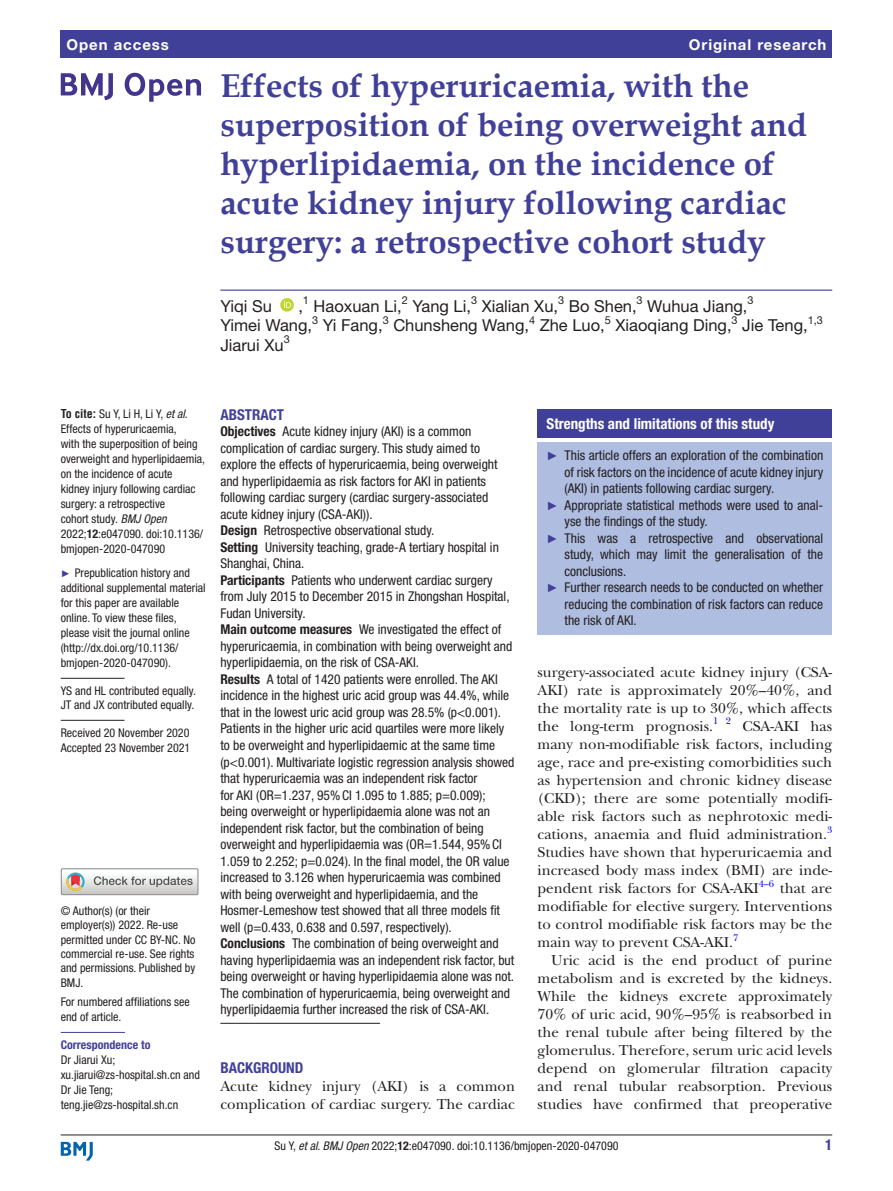
<style>
.page{position:relative;width:893px;height:1191px;background:#fff}
.page>*{position:absolute;margin:0;border:0;box-sizing:border-box;transform-origin:0 0}
.t1{font:700 33px/39px "Book Antiqua";color:#414099}
.t2{font:16.5px "Helvetica Neue LT Std";color:#231f20}
.t3{font:15px/18px "New Baskerville";color:#231f20;text-align:justify}
.t4{font:700 condensed 15px "Helvetica Neue LT Std";color:#fff}
.t5{font:700 15px "Helvetica Neue LT Std";letter-spacing:.065em;color:#fff}
.t6{font:700 condensed 15px "Helvetica Neue LT Std";color:#414099}
.t7{font:condensed 13.5px/16.5px "Helvetica Neue LT Std";color:#231f20}
.t8{font:condensed 12px/15px "Helvetica Neue LT Std";color:#231f20}
.t9{font:700 condensed 12px "Helvetica Neue LT Std";color:#414099}
.t10{font:10.95px "Helvetica Neue LT Std";color:#231f20}
.t11{font:9.9px "New Baskerville";color:#00f}
.s1{font-family:"Helvetica LT Std";font-weight:700}
.s2{font-style:italic}
.s3{font-weight:700}
.s4{font-family:"Arial";font-stretch:normal;font-size:9.75px;color:#414099}
.s5{font-family:"Arial";font-stretch:normal;font-size:12px;color:#414099}
</style>
<div class="page">
<hr style="left:61px;top:1134px;width:771px;height:1px;background:#231f20">
<svg style="left:61px;top:1141px;width:32px;height:19px"></svg>
<div style="left:61px;top:31px;width:771px;height:27px;background:#414099"></div>
<hr style="left:220px;top:289px;width:612px;height:2px;background:#414099">
<svg style="left:280px;top:298px;width:14px;height:14px"></svg>
<hr style="left:61px;top:678px;width:64px;height:1px;background:#231f20">
<hr style="left:61px;top:720px;width:64px;height:1px;background:#231f20">
<hr style="left:61px;top:1032px;width:64px;height:1px;background:#414099">
<svg style="left:61px;top:73px;width:52px;height:27px"></svg>
<svg style="left:125px;top:73px;width:76px;height:29px"></svg>
<div style="left:61px;top:868px;width:138px;height:27px;border:1px solid #969090"></div>
<svg style="left:61px;top:868px;width:137px;height:26px"></svg>
<hr style="left:220px;top:1023px;width:160px;height:1px;background:#231f20">
<div style="left:538px;top:409px;width:294px;height:29px;background:#414099"></div>
<div style="left:538px;top:442px;width:294px;height:192px;background:#afbde1"></div>
<p class="t5" style="left:66px;top:35px;width:104px">Open access</p>
<p class="t5" style="left:689px;top:35px;width:139px">Original research</p>
<h1 class="t1" style="left:220px;top:66px;width:588px">Effects of hyperuricaemia, with the superposition of being overweight and hyperlipidaemia, on the incidence of acute kidney injury following cardiac surgery: a retrospective cohort study</h1>
<p class="t2" style="left:220px;top:296px;width:53px">Yiqi Su</p>
<p class="t2" style="left:298px;top:296px;width:6px">,</p>
<p class="t10" style="left:303px;top:294px;width:8px">1</p>
<p class="t2" style="left:314px;top:296px;width:90px">Haoxuan Li,</p>
<p class="t10" style="left:402px;top:294px;width:8px">2</p>
<p class="t2" style="left:412px;top:296px;width:60px">Yang Li,</p>
<p class="t10" style="left:471px;top:294px;width:8px">3</p>
<p class="t2" style="left:482px;top:296px;width:78px">Xialian Xu,</p>
<p class="t10" style="left:558px;top:294px;width:8px">3</p>
<p class="t2" style="left:569px;top:296px;width:69px">Bo Shen,</p>
<p class="t10" style="left:637px;top:294px;width:8px">3</p>
<p class="t2" style="left:647px;top:296px;width:102px">Wuhua Jiang,</p>
<p class="t10" style="left:748px;top:294px;width:8px">3</p>
<p class="t2" style="left:220px;top:315px;width:93px">Yimei Wang,</p>
<p class="t10" style="left:312px;top:313px;width:8px">3</p>
<p class="t2" style="left:323px;top:315px;width:61px">Yi Fang,</p>
<p class="t10" style="left:383px;top:313px;width:8px">3</p>
<p class="t2" style="left:393px;top:315px;width:137px">Chunsheng Wang,</p>
<p class="t10" style="left:529px;top:313px;width:8px">4</p>
<p class="t2" style="left:540px;top:315px;width:67px">Zhe Luo,</p>
<p class="t10" style="left:605px;top:313px;width:8px">5</p>
<p class="t2" style="left:615px;top:315px;width:118px">Xiaoqiang Ding,</p>
<p class="t10" style="left:732px;top:313px;width:8px">3</p>
<p class="t2" style="left:742px;top:315px;width:67px">Jie Teng,</p>
<p class="t10" style="left:808px;top:313px;width:17px">1,3</p>
<p class="t2" style="left:220px;top:335px;width:65px">Jiarui Xu</p>
<p class="t10" style="left:284px;top:333px;width:8px">3</p>
<p class="t8" style="left:61px;top:406px;width:146px"><span class="s1">To cite:</span> Su Y, Li H, Li Y, <span class="s2">et al</span>.<br>Effects of hyperuricaemia,<br>with the superposition of being overweight and hyperlipidaemia, on the incidence of acute<br>kidney injury following cardiac surgery: a retrospective<br>cohort study. <span class="s2">BMJ Open<br></span>2022;<span class="s3">12</span>:e047090. doi:10.1136/ bmjopen-2020-047090</p>
<p class="t8" style="left:61px;top:565px;width:146px"><span class="s4">►</span> Prepublication history and additional supplemental material for this paper are available online. To view these files, please visit the journal online (http://dx.doi.org/10.1136/ bmjopen-2020-047090).</p>
<p class="t8" style="left:61px;top:684px;width:137px;line-height:13.5px">YS and HL contributed equally.<br>JT and JX contributed equally.</p>
<p class="t8" style="left:61px;top:725px;width:131px">Received 20 November 2020<br>Accepted 23 November 2021</p>
<p class="t8" style="left:61px;top:903px;width:136px;line-height:14.4px">© Author(s) (or their employer(s)) 2022. Re-use permitted under CC BY-NC. No commercial re-use. See rights and permissions. Published by<br>BMJ.</p>
<p class="t8" style="left:61px;top:994px;width:130px">For numbered affiliations see end of article.</p>
<p class="t9" style="left:61px;top:1037px;width:91px">Correspondence to</p>
<p class="t8" style="left:61px;top:1052px;width:141px">Dr Jiarui Xu; xu.jiarui@zs-hospital.sh.cn and<br>Dr Jie Teng; teng.jie@zs-hospital.sh.cn</p>
<p class="t6" style="left:220px;top:405px;width:65px">ABSTRACT</p>
<p class="t7" style="left:220px;top:423px;width:296px"><span class="s3">Objectives</span> Acute kidney injury (AKI) is a common complication of cardiac surgery. This study aimed to explore the effects of hyperuricaemia, being overweight and hyperlipidaemia as risk factors for AKI in patients following cardiac surgery (cardiac surgery-associated acute kidney injury (CSA-AKI)).<br><span class="s3">Design</span> Retrospective observational study.<br><span class="s3">Setting</span> University teaching, grade-A tertiary hospital in Shanghai, China.<br><span class="s3">Participants</span> Patients who underwent cardiac surgery from July 2015 to December 2015 in Zhongshan Hospital, Fudan University.<br><span class="s3">Main outcome measures</span> We investigated the effect of hyperuricaemia, in combination with being overweight and hyperlipidaemia, on the risk of CSA-AKI.<br><span class="s3">Results</span> A total of 1420 patients were enrolled. The AKI incidence in the highest uric acid group was 44.4%, while that in the lowest uric acid group was 28.5% (p&lt;0.001).<br>Patients in the higher uric acid quartiles were more likely to be overweight and hyperlipidaemic at the same time (p&lt;0.001). Multivariate logistic regression analysis showed that hyperuricaemia was an independent risk factor<br>for AKI (OR=1.237, 95%CI 1.095 to 1.885; p=0.009); being overweight or hyperlipidaemia alone was not an independent risk factor, but the combination of being overweight and hyperlipidaemia was (OR=1.544, 95%CI 1.059 to 2.252; p=0.024). In the final model, the OR value increased to 3.126 when hyperuricaemia was combined with being overweight and hyperlipidaemia, and the Hosmer-Lemeshow test showed that all three models fit well (p=0.433, 0.638 and 0.597, respectively).<br><span class="s3">Conclusions</span> The combination of being overweight and having hyperlipidaemia was an independent risk factor, but being overweight or having hyperlipidaemia alone was not.<br>The combination of hyperuricaemia, being overweight and hyperlipidaemia further increased the risk of CSA-AKI.</p>
<p class="t6" style="left:220px;top:1058px;width:85px">BACKGROUND</p>
<p class="t3" style="left:220px;top:1077px;width:296px">Acute kidney injury (AKI) is a common complication of cardiac surgery. The cardiac</p>
<p class="t4" style="left:547px;top:414px;width:229px">Strengths and limitations of this study</p>
<p class="t7" style="left:547px;top:447px;width:278px"><span class="s5">►</span> This article offers an exploration of the combination</p>
<p class="t7" style="left:565px;top:464px;width:260px">of risk factors on the incidence of acute kidney injury</p>
<p class="t7" style="left:565px;top:480px;width:211px">(AKI) in patients following cardiac surgery.</p>
<p class="t7" style="left:547px;top:497px;width:278px"><span class="s5">►</span> Appropriate statistical methods were used to anal-</p>
<p class="t7" style="left:565px;top:513px;width:145px">yse the findings of the study.</p>
<p class="t7" style="left:547px;top:530px;width:278px"><span class="s5">►</span> This was a retrospective and observational</p>
<p class="t7" style="left:565px;top:546px;width:260px">study, which may limit the generalisation of the</p>
<p class="t7" style="left:565px;top:563px;width:63px">conclusions.</p>
<p class="t7" style="left:547px;top:579px;width:278px"><span class="s5">►</span> Further research needs to be conducted on whether</p>
<p class="t7" style="left:565px;top:596px;width:260px">reducing the combination of risk factors can reduce</p>
<p class="t7" style="left:565px;top:612px;width:74px">the risk of AKI.</p>
<p class="t3" style="left:538px;top:663px;width:296px">surgery-associated acute kidney injury (CSA-AKI) rate is approximately 20%–40%, and the mortality rate is up to 30%, which affects the long-term prognosis.<sup>1</sup> <sup>2</sup></p>
<p class="t3" style="left:538px;top:717px;width:296px;text-indent:205px">CSA-AKI has many non-modifiable risk factors, including age, race and pre-existing comorbidities such as hypertension and chronic kidney disease (CKD); there are some potentially modifi&shy;able risk factors such as nephrotoxic medi&shy;cations, anaemia and fluid administration.</p>
<p class="t11" style="left:827px;top:823px;width:7px">3</p>
<p class="t3" style="left:538px;top:843px;width:296px">Studies have shown that hyperuricaemia and increased body mass index (BMI) are inde&shy;pendent risk factors for CSA-AKI</p>
<p class="t11" style="left:759px;top:877px;width:17px">4–6</p>
<p class="t3" style="left:538px;top:879px;width:296px;text-indent:242px">that are modifiable for elective surgery. Interventions to control modifiable risk factors may be the main way to prevent CSA-AKI.</p>
<p class="t11" style="left:733px;top:931px;width:7px">7</p>
<p class="t3" style="left:538px;top:951px;width:296px;text-indent:14px">Uric acid is the end product of purine metabolism and is excreted by the kidneys.<br>While the kidneys excrete approximately 70% of uric acid, 90%–95% is reabsorbed in the renal tubule after being filtered by the glomerulus. Therefore, serum uric acid levels depend on glomerular filtration capacity and renal tubular reabsorption. Previous studies have confirmed that preoperative</p>
<p class="t8" style="left:274px;top:1137px;width:346px">Su Y, <span class="s2">et al</span>. <span class="s2">BMJ Open</span> 2022;<span class="s3">12</span>:e047090. doi:10.1136/bmjopen-2020-047090</p>
<p class="t6" style="left:825px;top:1135px;width:9px">1</p>
</div>
